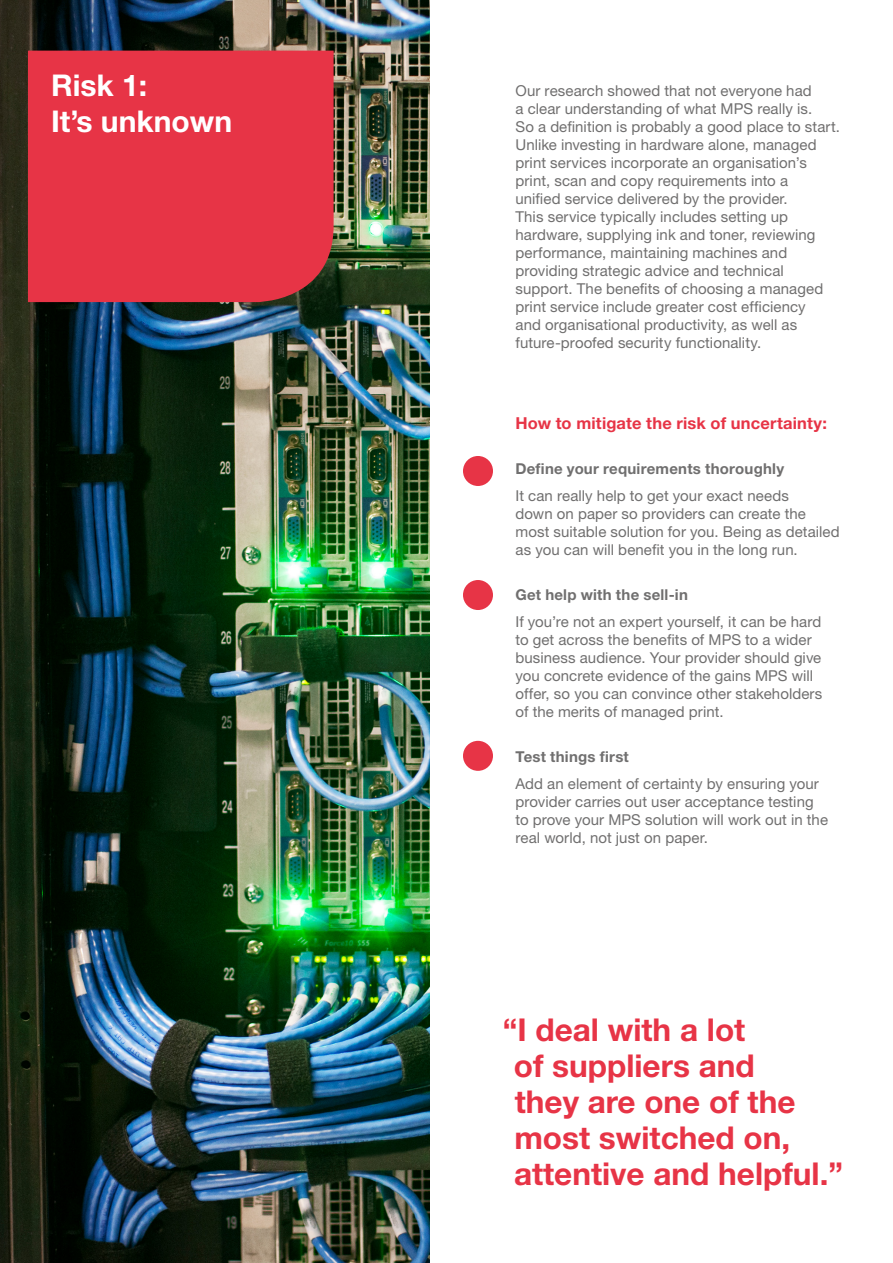
<style>
.page{position:relative;width:893px;height:1263px;background:#fff}
.page>*{position:absolute;margin:0;border:0;box-sizing:border-box;transform-origin:0 0}
.t1{font:700 31.5px/36px "Helvetica Neue LT Std";color:#e73446}
.t2{font:700 30px/36px "Helvetica Neue LT Std";color:#fff}
.t3{font:700 16.5px "Helvetica Neue LT Std";letter-spacing:.01em;color:#e73446}
.t4{font:15px/18px "Helvetica Neue LT Std";letter-spacing:.005em;color:#706f6f}
.t5{font:700 15px "Helvetica Neue LT Std";letter-spacing:.015em;color:#706f6f}
</style>
<div class="page">
<img style="left:0;top:0;width:430px;height:1263px">
<div style="left:28px;top:51px;width:306px;height:251px;background:#e73446"></div>
<div style="left:463px;top:456px;width:30px;height:30px;background:#e73446;border-radius:50%"></div>
<div style="left:463px;top:580px;width:30px;height:30px;background:#e73446;border-radius:50%"></div>
<div style="left:463px;top:741px;width:30px;height:30px;background:#e73446;border-radius:50%"></div>
<h2 class="t2" style="left:51px;top:67px;width:183px">Risk 1:<br>It’s unknown</h2>
<p class="t4" style="left:515px;top:81px;width:326px">Our research showed that not everyone had<br>a clear understanding of what MPS really is.<br>So a definition is probably a good place to start.<br>Unlike investing in hardware alone, managed print services incorporate an organisation’s print, scan and copy requirements into a<br>unified service delivered by the provider.<br>This service typically includes setting up hardware, supplying ink and toner, reviewing performance, maintaining machines and providing strategic advice and technical support. The benefits of choosing a managed print service include greater cost efficiency<br>and organisational productivity, as well as future-proofed security functionality.</p>
<p class="t3" style="left:515px;top:413px;width:313px">How to mitigate the risk of uncertainty:</p>
<p class="t5" style="left:515px;top:459px;width:270px">Define your requirements thoroughly</p>
<p class="t4" style="left:515px;top:486px;width:326px">It can really help to get your exact needs<br>down on paper so providers can create the most suitable solution for you. Being as detailed as you can will benefit you in the long run.</p>
<p class="t5" style="left:515px;top:585px;width:174px">Get help with the sell-in</p>
<p class="t4" style="left:515px;top:612px;width:308px">If you’re not an expert yourself, it can be hard to get across the benefits of MPS to a wider business audience. Your provider should give you concrete evidence of the gains MPS will offer, so you can convince other stakeholders of the merits of managed print.</p>
<p class="t5" style="left:515px;top:747px;width:115px">Test things first</p>
<p class="t4" style="left:515px;top:774px;width:314px">Add an element of certainty by ensuring your provider carries out user acceptance testing to prove your MPS solution will work out in the real world, not just on paper.</p>
<h1 class="t1" style="left:514px;top:1011px;width:331px;text-indent:-11px">“I deal with a lot<br>of suppliers and<br>they are one of the most switched on, attentive and helpful.”</h1>
</div>
